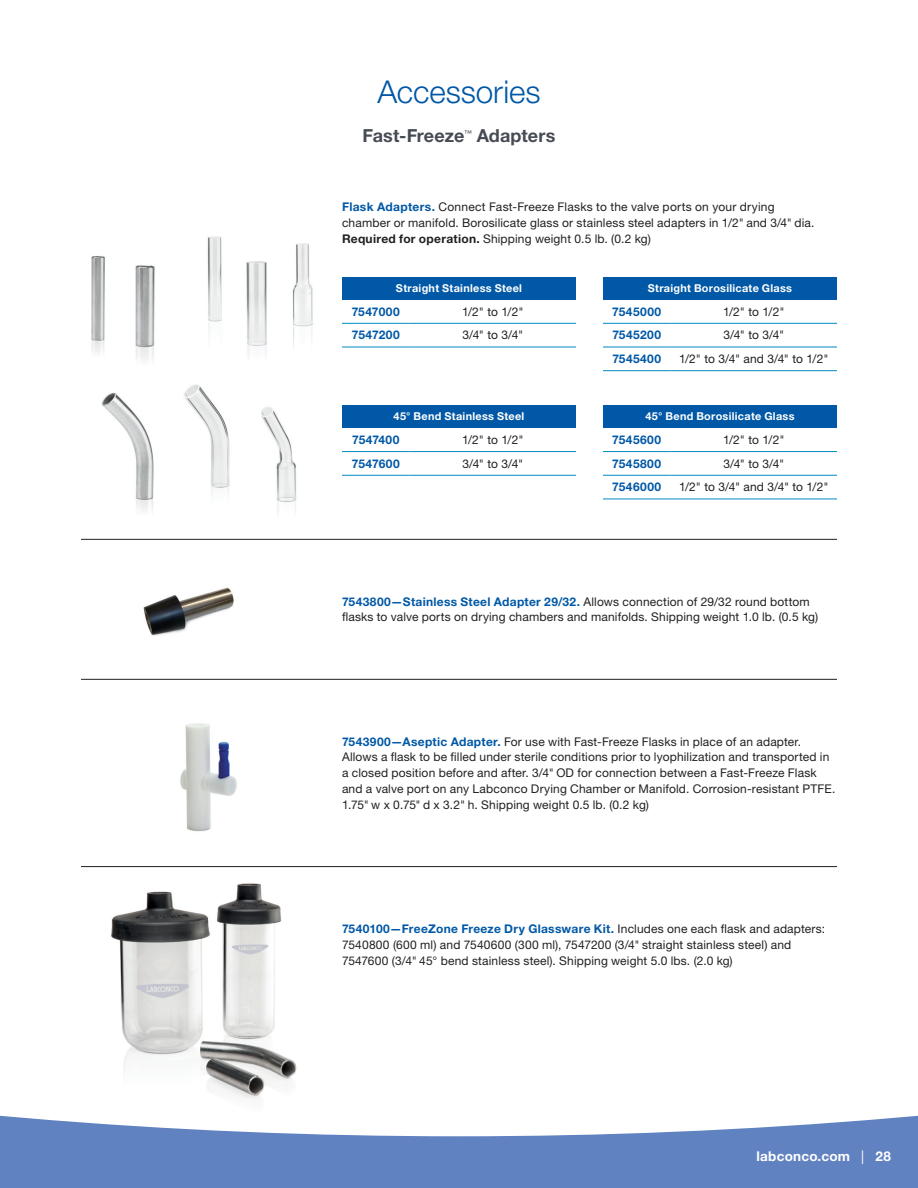
<style>
.page{position:relative;width:918px;height:1188px;background:#fff}
.page>*{position:absolute;margin:0;border:0;box-sizing:border-box;transform-origin:0 0}
.t1{font:300 31.5px "Helvetica Neue LT Std";color:#0158a6}
.t2{font:700 18px "Helvetica Neue LT Std";letter-spacing:.005em;color:#464b54}
.t3{font:700 13.5px "Helvetica Neue LT Std";letter-spacing:.015em;color:#fff}
.t4{font:12px/15.8px "Helvetica Neue LT Std";letter-spacing:.015em;color:#231f20}
.t5{font:700 12px "Helvetica Neue LT Std";letter-spacing:.035em;color:#0158a6}
.t6{font:700 12px "Helvetica Neue LT Std";letter-spacing:.015em;color:#0158a6}
.t7{font:700 10.8px "Helvetica Neue LT Std";letter-spacing:.025em;color:#fff}
.t8{font:7.8px "Helvetica Neue LT Std";color:#464b54}
.s1{font-weight:700;color:#0158a6}
.s2{font-weight:700}
.s3{font-weight:400}
</style>
<div class="page">
<img style="left:143px;top:587px;width:91px;height:49px">
<img style="left:180px;top:723px;width:57px;height:109px">
<img style="left:101px;top:384px;width:196px;height:129px">
<img style="left:207px;top:236px;width:15px;height:94px">
<img style="left:238px;top:261px;width:36px;height:131px">
<img style="left:292px;top:243px;width:21px;height:104px">
<img style="left:135px;top:265px;width:20px;height:95px">
<img style="left:91px;top:256px;width:14px;height:97px">
<img style="left:111px;top:883px;width:186px;height:211px">
<hr style="left:81px;top:866px;width:756px;height:1px;background:#231f20">
<hr style="left:81px;top:539px;width:756px;height:1px;background:#231f20">
<hr style="left:81px;top:679px;width:756px;height:1px;background:#231f20">
<div style="left:603px;top:277px;width:234px;height:23px;background:#0158a6"></div>
<hr style="left:603px;top:323px;width:67px;height:1px;background:#008bc1">
<hr style="left:670px;top:323px;width:167px;height:1px;background:#008bc1">
<hr style="left:603px;top:347px;width:67px;height:1px;background:#008bc1">
<hr style="left:670px;top:347px;width:167px;height:1px;background:#008bc1">
<hr style="left:603px;top:370px;width:67px;height:1px;background:#008bc1">
<hr style="left:670px;top:370px;width:167px;height:1px;background:#008bc1">
<div style="left:603px;top:405px;width:234px;height:23px;background:#0158a6"></div>
<hr style="left:603px;top:451px;width:67px;height:1px;background:#008bc1">
<hr style="left:670px;top:451px;width:167px;height:1px;background:#008bc1">
<hr style="left:603px;top:475px;width:67px;height:1px;background:#008bc1">
<hr style="left:670px;top:475px;width:167px;height:1px;background:#008bc1">
<hr style="left:603px;top:499px;width:67px;height:1px;background:#008bc1">
<hr style="left:670px;top:499px;width:167px;height:1px;background:#008bc1">
<div style="left:342px;top:277px;width:234px;height:23px;background:#0158a6"></div>
<hr style="left:342px;top:323px;width:68px;height:1px;background:#008bc1">
<hr style="left:410px;top:323px;width:166px;height:1px;background:#008bc1">
<hr style="left:342px;top:347px;width:68px;height:1px;background:#008bc1">
<hr style="left:410px;top:347px;width:166px;height:1px;background:#008bc1">
<div style="left:342px;top:405px;width:234px;height:23px;background:#0158a6"></div>
<hr style="left:342px;top:451px;width:68px;height:1px;background:#008bc1">
<hr style="left:410px;top:451px;width:166px;height:1px;background:#008bc1">
<hr style="left:342px;top:475px;width:68px;height:1px;background:#008bc1">
<hr style="left:410px;top:475px;width:166px;height:1px;background:#008bc1">
<svg style="left:0;top:1094px;width:918px;height:94px;fill:#6182c1"></svg>
<h1 class="t1" style="left:377px;top:73px;width:165px">Accessories</h1>
<h2 class="t2" style="left:363px;top:124px;width:103px">Fast-Freeze</h2>
<p class="t8" style="left:464px;top:128px;width:9px">™</p>
<h2 class="t2" style="left:477px;top:124px;width:80px">Adapters</h2>
<p class="t4" style="left:342px;top:199px;width:474px"><span class="s1">Flask Adapters.</span> Connect Fast-Freeze Flasks to the valve ports on your drying chamber or manifold. Borosilicate glass or stainless steel adapters in 1/2" and 3/4" dia.<br><span class="s2">Required for operation.</span> Shipping weight 0.5 lb. (0.2 kg)</p>
<p class="t7" style="left:396px;top:282px;width:128px">Straight Stainless Steel</p>
<p class="t5" style="left:352px;top:304px;width:50px">7547000</p>
<p class="t4" style="left:462px;top:303px;width:63px">1/2" to 1/2"</p>
<p class="t5" style="left:352px;top:328px;width:49px">7547200</p>
<p class="t4" style="left:462px;top:327px;width:62px">3/4" to 3/4"</p>
<p class="t7" style="left:394px;top:410px;width:132px">45° Bend Stainless Steel</p>
<p class="t6" style="left:352px;top:432px;width:49px">7547400</p>
<p class="t4" style="left:462px;top:432px;width:63px">1/2" to 1/2"</p>
<p class="t5" style="left:352px;top:456px;width:49px">7547600</p>
<p class="t4" style="left:462px;top:455px;width:62px">3/4" to 3/4"</p>
<p class="t7" style="left:648px;top:282px;width:146px">Straight Borosilicate Glass</p>
<p class="t5" style="left:612px;top:304px;width:50px">7545000</p>
<p class="t4" style="left:723px;top:303px;width:63px">1/2" to 1/2"</p>
<p class="t5" style="left:612px;top:328px;width:50px">7545200</p>
<p class="t4" style="left:723px;top:327px;width:62px">3/4" to 3/4"</p>
<p class="t5" style="left:612px;top:351px;width:50px">7545400</p>
<p class="t4" style="left:679px;top:351px;width:151px">1/2" to 3/4" and 3/4" to 1/2"</p>
<p class="t7" style="left:645px;top:410px;width:151px">45° Bend Borosilicate Glass</p>
<p class="t5" style="left:612px;top:432px;width:50px">7545600</p>
<p class="t4" style="left:723px;top:432px;width:63px">1/2" to 1/2"</p>
<p class="t5" style="left:612px;top:456px;width:50px">7545800</p>
<p class="t4" style="left:723px;top:455px;width:62px">3/4" to 3/4"</p>
<p class="t5" style="left:612px;top:480px;width:50px">7546000</p>
<p class="t4" style="left:679px;top:479px;width:151px">1/2" to 3/4" and 3/4" to 1/2"</p>
<p class="t4" style="left:342px;top:593px;width:478px"><span class="s1">7543800—Stainless Steel Adapter 29/32.</span> Allows connection of 29/32 round bottom flasks to valve ports on drying chambers and manifolds. Shipping weight 1.0 lb. (0.5 kg)</p>
<p class="t4" style="left:342px;top:733px;width:495px"><span class="s1">7543900—Aseptic Adapter.</span> For use with Fast-Freeze Flasks in place of an adapter.<br>Allows a flask to be filled under sterile conditions prior to lyophilization and transported in a closed position before and after. 3/4" OD for connection between a Fast-Freeze Flask and a valve port on any Labconco Drying Chamber or Manifold. Corrosion-resistant PTFE.<br>1.75" w x 0.75" d x 3.2" h. Shipping weight 0.5 lb. (0.2 kg)</p>
<p class="t4" style="left:342px;top:921px;width:485px"><span class="s1">7540100—FreeZone Freeze Dry Glassware Kit.</span> Includes one each flask and adapters:<br>7540800 (600 ml) and 7540600 (300 ml), 7547200 (3/4" straight stainless steel) and<br>7547600 (3/4" 45° bend stainless steel). Shipping weight 5.0 lbs. (2.0 kg)</p>
<p class="t3" style="left:756px;top:1148px;width:136px">labconco.com <span class="s3">|</span> 28</p>
</div>
